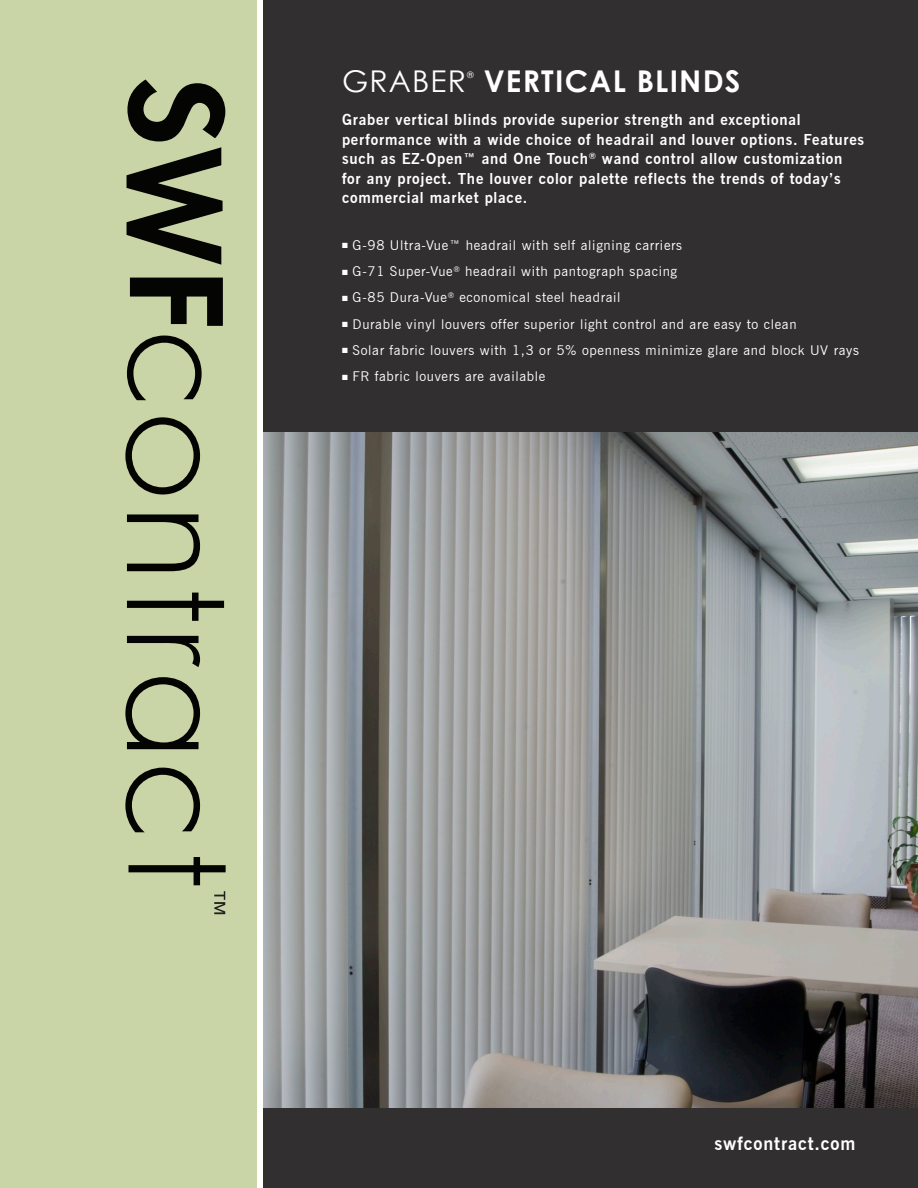
<style>
.page{position:relative;width:918px;height:1188px;background:#fff}
.page>*{position:absolute;margin:0;border:0;box-sizing:border-box;transform-origin:0 0}
.t1{font:700 30px "Century Gothic";letter-spacing:.04em;color:#fff}
.t2{font:30px "Century Gothic";letter-spacing:.04em;color:#fff}
.t3{font:700 18px "News Gothic BT";letter-spacing:.05em;color:#fff}
.t4{font:700 15px/19.5px "News Gothic BT";letter-spacing:.05em;color:#fff}
.t5{font:13.5px "News Gothic BT";letter-spacing:.05em;color:#fff}
.t6{font:8.7px "Century Gothic";color:#fff}
</style>
<div class="page">
<img style="left:264px;top:432px;width:654px;height:676px">
<div style="left:0;top:0;width:257px;height:1188px;background:#c9d5a6"></div>
<svg style="left:127px;top:80px;width:98px;height:61px"></svg>
<svg style="left:127px;top:147px;width:96px;height:118px"></svg>
<svg style="left:130px;top:278px;width:93px;height:48px"></svg>
<svg style="left:127px;top:336px;width:75px;height:64px"></svg>
<svg style="left:125px;top:417px;width:75px;height:78px"></svg>
<svg style="left:127px;top:514px;width:73px;height:57px"></svg>
<svg style="left:127px;top:593px;width:97px;height:28px"></svg>
<svg style="left:127px;top:636px;width:73px;height:31px"></svg>
<svg style="left:125px;top:677px;width:75px;height:72px"></svg>
<svg style="left:125px;top:768px;width:75px;height:64px"></svg>
<svg style="left:129px;top:857px;width:97px;height:28px"></svg>
<svg style="left:214px;top:891px;width:11px;height:23px"></svg>
<div style="left:264px;top:0;width:654px;height:432px;background:#312f30"></div>
<div style="left:264px;top:1108px;width:654px;height:80px;background:#312f30"></div>
<p class="t2" style="left:342px;top:63px;width:126px">GRABER</p>
<p class="t6" style="left:467px;top:70px;width:8px">®</p>
<p class="t1" style="left:484px;top:63px;width:258px">VERTICAL BLINDS</p>
<p class="t4" style="left:342px;top:110px;width:524px">Graber vertical blinds provide superior strength and exceptional performance with a wide choice of headrail and louver options. Features such as EZ-Open™ and One Touch<sup>®</sup> wand control allow customization for any project. The louver color palette reflects the trends of today’s commercial market place.</p>
<p class="t5" style="left:342px;top:237px;width:342px">■ G-98 Ultra-Vue™ headrail with self aligning carriers</p>
<p class="t5" style="left:342px;top:263px;width:337px">■ G-71 Super-Vue<sup>®</sup> headrail with pantograph spacing</p>
<p class="t5" style="left:342px;top:289px;width:280px">■ G-85 Dura-Vue<sup>®</sup> economical steel headrail</p>
<p class="t5" style="left:342px;top:316px;width:456px">■ Durable vinyl louvers offer superior light control and are easy to clean</p>
<p class="t5" style="left:342px;top:342px;width:518px">■ Solar fabric louvers with 1,3 or 5% openness minimize glare and block UV rays</p>
<p class="t5" style="left:342px;top:368px;width:205px">■ FR fabric louvers are available</p>
<p class="t3" style="left:714px;top:1132px;width:143px">swfcontract.com</p>
</div>
